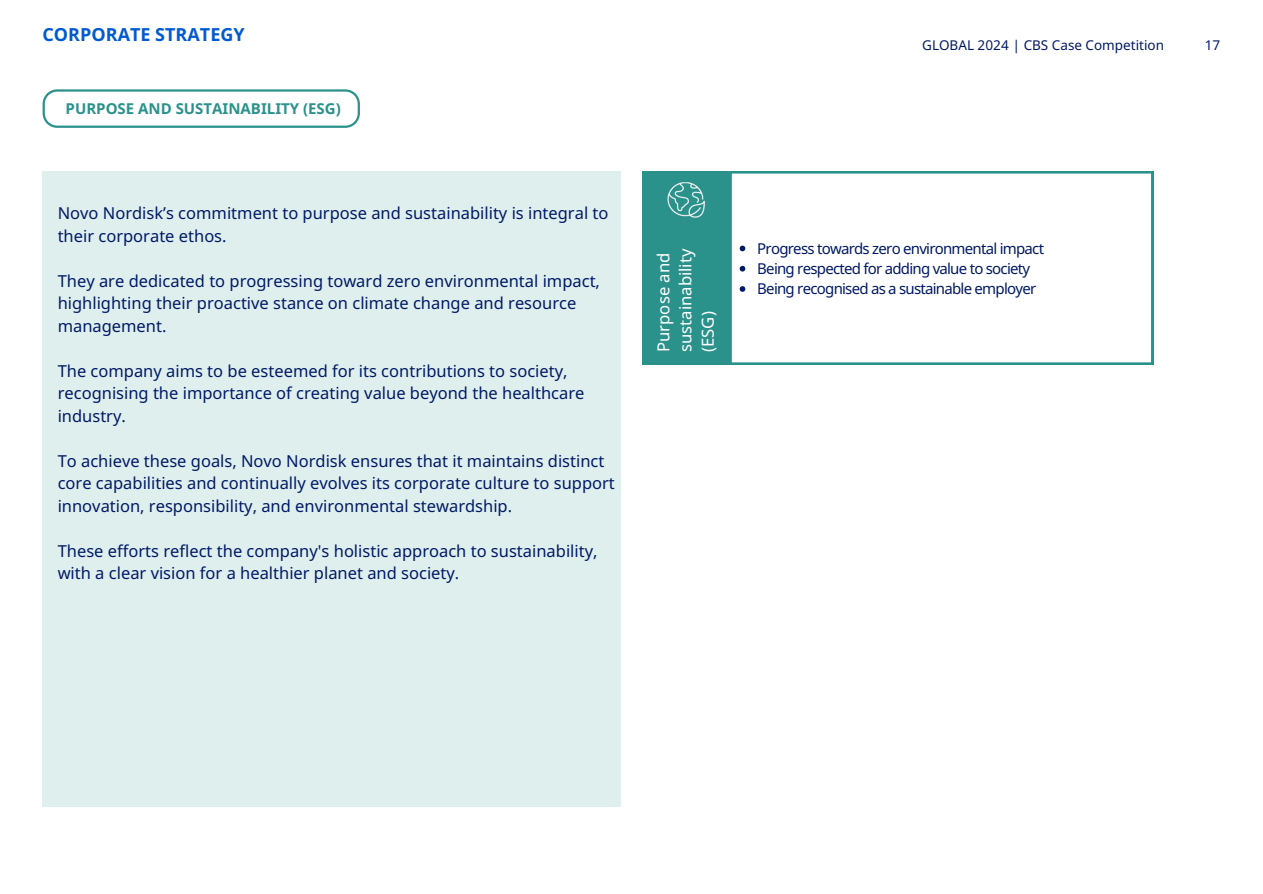
<style>
.page{position:relative;width:1263px;height:894px;background:#fff}
.page>*{position:absolute;margin:0;border:0;box-sizing:border-box;transform-origin:0 0}
.t1{font:700 18px "Apis";color:#005ad2}
.t2{font:16.65px/22.2px "Apis";color:#fff}
.t3{font:16.5px/22.5px "Apis";color:#001965}
.t4{font:15px/20.2px "Apis";letter-spacing:-.05em;color:#001965}
.t5{font:700 15px "Apis";color:#2a918b}
.t6{font:13.5px "Apis";color:#001965}
</style>
<div class="page">
<div style="left:43px;top:171px;width:578px;height:635px;background:#dfefee"></div>
<svg style="left:43px;top:89px;width:317px;height:39px"></svg>
<svg style="left:730px;top:171px;width:423px;height:193px"></svg>
<svg style="left:740px;top:245px;width:5px;height:6px"></svg>
<svg style="left:740px;top:266px;width:5px;height:5px"></svg>
<svg style="left:740px;top:286px;width:5px;height:6px"></svg>
<div style="left:642px;top:171px;width:88px;height:193px;background:#2a918b"></div>
<img style="left:667px;top:182px;width:38px;height:36px">
<p class="t1" style="left:43px;top:22px;width:204px">CORPORATE STRATEGY</p>
<p class="t5" style="left:66px;top:98px;width:277px">PURPOSE AND SUSTAINABILITY (ESG)</p>
<p class="t3" style="left:58px;top:201px;width:552px">Novo Nordisk’s commitment to purpose and sustainability is integral to their corporate ethos.</p>
<p class="t3" style="left:58px;top:269px;width:544px">They are dedicated to progressing toward zero environmental impact, highlighting their proactive stance on climate change and resource management.</p>
<p class="t3" style="left:58px;top:359px;width:528px">The company aims to be esteemed for its contributions to society, recognising the importance of creating value beyond the healthcare industry.</p>
<p class="t3" style="left:58px;top:449px;width:559px">To achieve these goals, Novo Nordisk ensures that it maintains distinct core capabilities and continually evolves its corporate culture to support innovation, responsibility, and environmental stewardship.</p>
<p class="t3" style="left:58px;top:539px;width:541px">These efforts reflect the company's holistic approach to sustainability, with a clear vision for a healthier planet and society.</p>
<p class="t2" style="left:652px;top:352px;width:105px;rotate:-90deg">Purpose and sustainability (ESG)</p>
<p class="t6" style="left:922px;top:35px;width:243px">GLOBAL 2024 | CBS Case Competition</p>
<p class="t6" style="left:1205px;top:35px;width:17px">17</p>
<p class="t4" style="left:757px;top:237px;width:288px">Progress towards zero environmental impact<br>Being respected for adding value to society<br>Being recognised as a sustainable employer</p>
</div>
